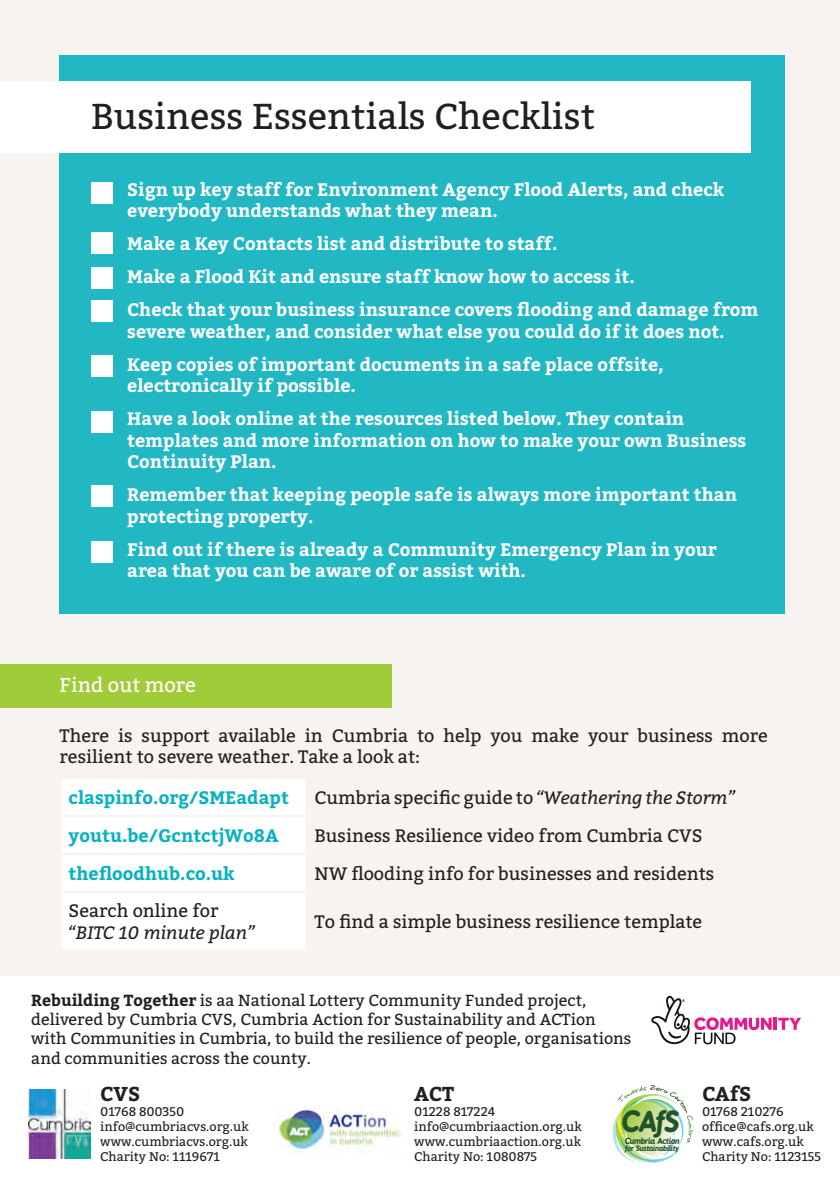
<style>
.page{position:relative;width:840px;height:1191px;background:#fff}
.page>*{position:absolute;margin:0;border:0;box-sizing:border-box;transform-origin:0 0}
.t1{font:36px "Bitter";color:#231f20}
.t2{font:italic 700 27.4px "B Preplay";color:#22542b}
.t3{font:20px "Bitter";color:#fff}
.t4{font:700 20px "Bitter";color:#231f20}
.t5{font:700 18px/21.6px "Bitter";color:#fff}
.t6{font:18px/21.6px "Bitter";color:#231f20}
.t7{font:700 18px "Bitter";color:#09b2be}
.t8{font:italic 18px "Bitter";color:#231f20}
.t9{font:16px/19.2px "Bitter";color:#231f20}
.t10{font:12.6px/15px "Bitter";color:#231f20}
.t11{font:italic 700 8px "B Preplay";letter-spacing:-.035em;color:#22542b}
.t12{font:italic 700 7.2px "B Preplay";letter-spacing:-.035em;color:#22542b}
.s1{font-style:italic}
.s2{font-weight:700}
</style>
<div class="page">
<div style="left:0;top:0;width:839px;height:975px;background:#f7f3f0"></div>
<div style="left:60px;top:55px;width:724px;height:559px;background:#21b8c3"></div>
<div style="left:0;top:81px;width:750px;height:72px;background:#fff"></div>
<svg style="left:612px;top:1085px;width:81px;height:77px"></svg>
<img style="left:278px;top:1108px;width:125px;height:45px">
<img style="left:28px;top:1089px;width:62px;height:70px">
<div style="left:0;top:664px;width:391px;height:44px;background:#a1cc3a"></div>
<div style="left:62px;top:779px;width:243px;height:170px;background:#fff"></div>
<hr style="left:60px;top:815px;width:247px;height:2px;background:#f7f3f0">
<hr style="left:60px;top:853px;width:247px;height:2px;background:#f7f3f0">
<hr style="left:60px;top:891px;width:247px;height:2px;background:#f7f3f0">
<div style="left:91px;top:182px;width:22px;height:21px;background:#fff"></div>
<div style="left:91px;top:232px;width:22px;height:22px;background:#fff"></div>
<div style="left:91px;top:267px;width:22px;height:22px;background:#fff"></div>
<div style="left:91px;top:300px;width:22px;height:22px;background:#fff"></div>
<div style="left:91px;top:355px;width:22px;height:22px;background:#fff"></div>
<div style="left:91px;top:411px;width:22px;height:22px;background:#fff"></div>
<svg style="left:651px;top:995px;width:149px;height:49px"></svg>
<div style="left:91px;top:485px;width:22px;height:22px;background:#fff"></div>
<div style="left:91px;top:541px;width:22px;height:21px;background:#fff"></div>
<p class="t1" style="left:91px;top:91px;width:505px">Business Essentials Checklist</p>
<p class="t5" style="left:127px;top:178px;width:598px;text-indent:-36px">• Sign up key staff for Environment Agency Flood Alerts, and check everybody understands what they mean.</p>
<p class="t5" style="left:91px;top:232px;width:467px">• Make a Key Contacts list and distribute to staff.</p>
<p class="t5" style="left:91px;top:265px;width:544px">• Make a Flood Kit and ensure staff know how to access it.</p>
<p class="t5" style="left:91px;top:298px;width:668px;text-align:center">• Check that your business insurance covers flooding and damage from severe weather, and consider what else you could do if it does not.</p>
<p class="t5" style="left:127px;top:353px;width:537px;text-indent:-36px">• Keep copies of important documents in a safe place offsite, electronically if possible.</p>
<p class="t5" style="left:127px;top:407px;width:620px;text-indent:-36px">• Have a look online at the resources listed below. They contain templates and more information on how to make your own Business<br>Continuity Plan.</p>
<p class="t5" style="left:127px;top:483px;width:611px;text-indent:-36px">• Remember that keeping people safe is always more important than protecting property.</p>
<p class="t5" style="left:127px;top:538px;width:590px;text-indent:-36px">• Find out if there is already a Community Emergency Plan in your area that you can be aware of or assist with.</p>
<p class="t3" style="left:60px;top:670px;width:138px">Find out more</p>
<p class="t6" style="left:60px;top:724px;width:709px">There is support available in Cumbria to help you make your business more resilient to severe weather. Take a look at:</p>
<p class="t7" style="left:69px;top:783px;width:222px">claspinfo.org/SMEadapt</p>
<p class="t6" style="left:314px;top:786px;width:423px">Cumbria specific guide to <span class="s1">“Weathering the Storm”</span></p>
<p class="t7" style="left:69px;top:821px;width:211px">youtu.be/GcntctjWo8A</p>
<p class="t6" style="left:314px;top:824px;width:389px">Business Resilience video from Cumbria CVS</p>
<p class="t7" style="left:69px;top:860px;width:167px">thefloodhub.co.uk</p>
<p class="t6" style="left:314px;top:862px;width:401px">NW flooding info for businesses and residents</p>
<p class="t6" style="left:69px;top:899px;width:151px">Search online for</p>
<p class="t8" style="left:69px;top:920px;width:189px">“BITC 10 minute plan”</p>
<p class="t6" style="left:314px;top:910px;width:389px">To find a simple business resilience template</p>
<p class="t9" style="left:31px;top:990px;width:601px"><span class="s2">Rebuilding Together</span> is aa National Lottery Community Funded project, delivered by Cumbria CVS, Cumbria Action for Sustainability and ACTion with Communities in Cumbria, to build the resilience of people, organisations and communities across the county.</p>
<p class="t4" style="left:100px;top:1078px;width:41px">CVS</p>
<p class="t10" style="left:100px;top:1103px;width:86px">01768 800350</p>
<p class="t10" style="left:100px;top:1118px;width:150px">info@cumbriacvs.org.uk www.cumbriacvs.org.uk</p>
<p class="t10" style="left:100px;top:1148px;width:121px">Charity No: 1119671</p>
<p class="t4" style="left:414px;top:1078px;width:41px">ACT</p>
<p class="t10" style="left:414px;top:1103px;width:83px">01228 817224</p>
<p class="t10" style="left:414px;top:1118px;width:169px">info@cumbriaaction.org.uk</p>
<p class="t10" style="left:414px;top:1133px;width:168px">www.cumbriaaction.org.uk</p>
<p class="t10" style="left:414px;top:1148px;width:124px">Charity No: 1080875</p>
<p class="t2" style="left:621px;top:1105px;width:59px">CAfS</p>
<p class="t11" style="left:624px;top:1136px;width:56px">Cumbria Action</p>
<p class="t12" style="left:624px;top:1144px;width:56px">for Sustainability</p>
<p class="t4" style="left:701px;top:1078px;width:51px">CAfS</p>
<p class="t10" style="left:701px;top:1103px;width:113px">01768 210276 office@cafs.org.uk www.cafs.org.uk</p>
<p class="t10" style="left:701px;top:1148px;width:120px">Charity No: 1123155</p>
</div>
